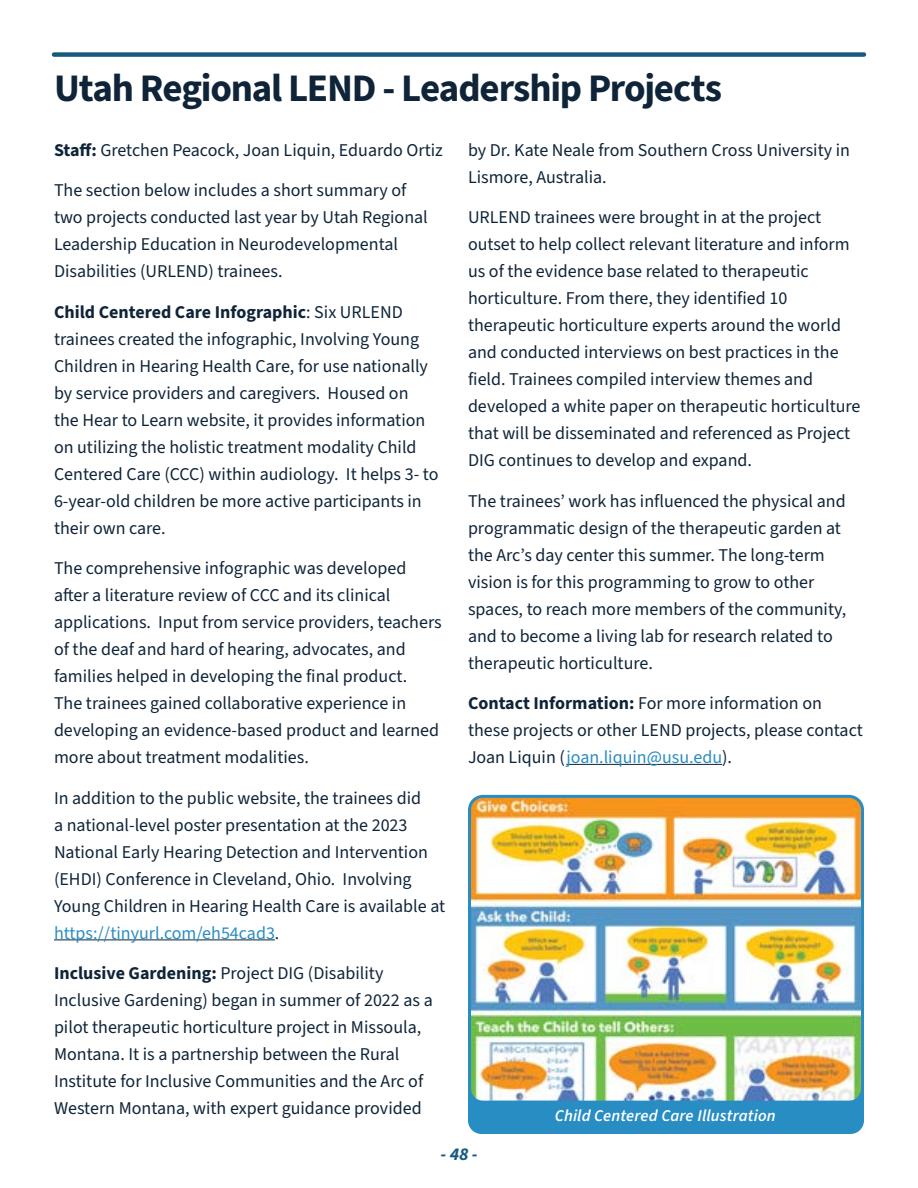
<style>
.page{position:relative;width:918px;height:1188px;background:#fff}
.page>*{position:absolute;margin:0;border:0;box-sizing:border-box;transform-origin:0 0}
.SubTitle{font:700 39px "Source Sans 3";letter-spacing:-.035em;color:#0f2438}
.Paragraph{font:18px/27px "Source Sans 3";color:#0f2438}
.t1{font:italic 700 18px "Source Sans Pro";color:#175a7d}
.t2{font:italic 600 16.5px "Source Sans 3";letter-spacing:.005em;color:#fff}
.s1{font-weight:700}
.s2{color:#288dc3}
</style>
<div class="page">
<div style="left:54px;top:52px;width:810px;height:5px;background:#175a7d"></div>
<hr style="left:54px;top:939px;width:221px;height:1px;background:#0f2438">
<hr style="left:566px;top:764px;width:156px;height:1px;background:#0f2438">
<div style="left:468px;top:1051px;width:396px;height:83px;background:#288dc3;border-radius:14px"></div>
<img style="left:472px;top:799px;width:388px;height:301px">
<div style="left:468px;top:795px;width:396px;height:309px;border:3px solid #288dc3;border-radius:14px"></div>
<h3 class="SubTitle" style="left:54px;top:62px;width:670px">Utah Regional LEND - Leadership Projects</h3>
<p class="Paragraph" style="left:54px;top:137px;width:390px"><span class="s1">Staff:</span> Gretchen Peacock, Joan Liquin, Eduardo Ortiz</p>
<p class="Paragraph" style="left:54px;top:177px;width:375px">The section below includes a short summary of two projects conducted last year by Utah Regional Leadership Education in Neurodevelopmental Disabilities (URLEND) trainees.</p>
<p class="Paragraph" style="left:54px;top:299px;width:386px"><span class="s1">Child Centered Care Infographic</span>: Six URLEND trainees created the infographic, Involving Young Children in Hearing Health Care, for use nationally by service providers and caregivers. Housed on<br>the Hear to Learn website, it provides information on utilizing the holistic treatment modality Child Centered Care (CCC) within audiology. It helps 3- to 6-year-old children be more active participants in their own care.</p>
<p class="Paragraph" style="left:54px;top:555px;width:389px">The comprehensive infographic was developed after a literature review of CCC and its clinical applications. Input from service providers, teachers of the deaf and hard of hearing, advocates, and families helped in developing the final product.<br>The trainees gained collaborative experience in developing an evidence-based product and learned more about treatment modalities.</p>
<p class="Paragraph" style="left:54px;top:785px;width:393px">In addition to the public website, the trainees did<br>a national-level poster presentation at the 2023<br>National Early Hearing Detection and Intervention (EHDI) Conference in Cleveland, Ohio. Involving Young Children in Hearing Health Care is available at <span class="s2">https://tinyurl.com/eh54cad3</span>.</p>
<p class="Paragraph" style="left:54px;top:960px;width:380px"><span class="s1">Inclusive Gardening:</span> Project DIG (Disability Inclusive Gardening) began in summer of 2022 as a pilot therapeutic horticulture project in Missoula, Montana. It is a partnership between the Rural Institute for Inclusive Communities and the Arc of Western Montana, with expert guidance provided</p>
<p class="Paragraph" style="left:468px;top:137px;width:384px">by Dr. Kate Neale from Southern Cross University in<br>Lismore, Australia.</p>
<p class="Paragraph" style="left:468px;top:204px;width:394px">URLEND trainees were brought in at the project outset to help collect relevant literature and inform us of the evidence base related to therapeutic horticulture. From there, they identified 10 therapeutic horticulture experts around the world and conducted interviews on best practices in the field. Trainees compiled interview themes and developed a white paper on therapeutic horticulture that will be disseminated and referenced as Project DIG continues to develop and expand.</p>
<p class="Paragraph" style="left:468px;top:488px;width:380px">The trainees’ work has influenced the physical and programmatic design of the therapeutic garden at the Arc’s day center this summer. The long-term vision is for this programming to grow to other spaces, to reach more members of the community, and to become a living lab for research related to therapeutic horticulture.</p>
<p class="Paragraph" style="left:468px;top:690px;width:396px"><span class="s1">Contact Information:</span> For more information on these projects or other LEND projects, please contact<br>Joan Liquin (<span class="s2">joan.liquin@usu.edu</span>).</p>
<p class="t2" style="left:555px;top:1104px;width:222px">Child Centered Care Illustration</p>
<p class="t1" style="left:440px;top:1142px;width:39px">- 48 -</p>
</div>
